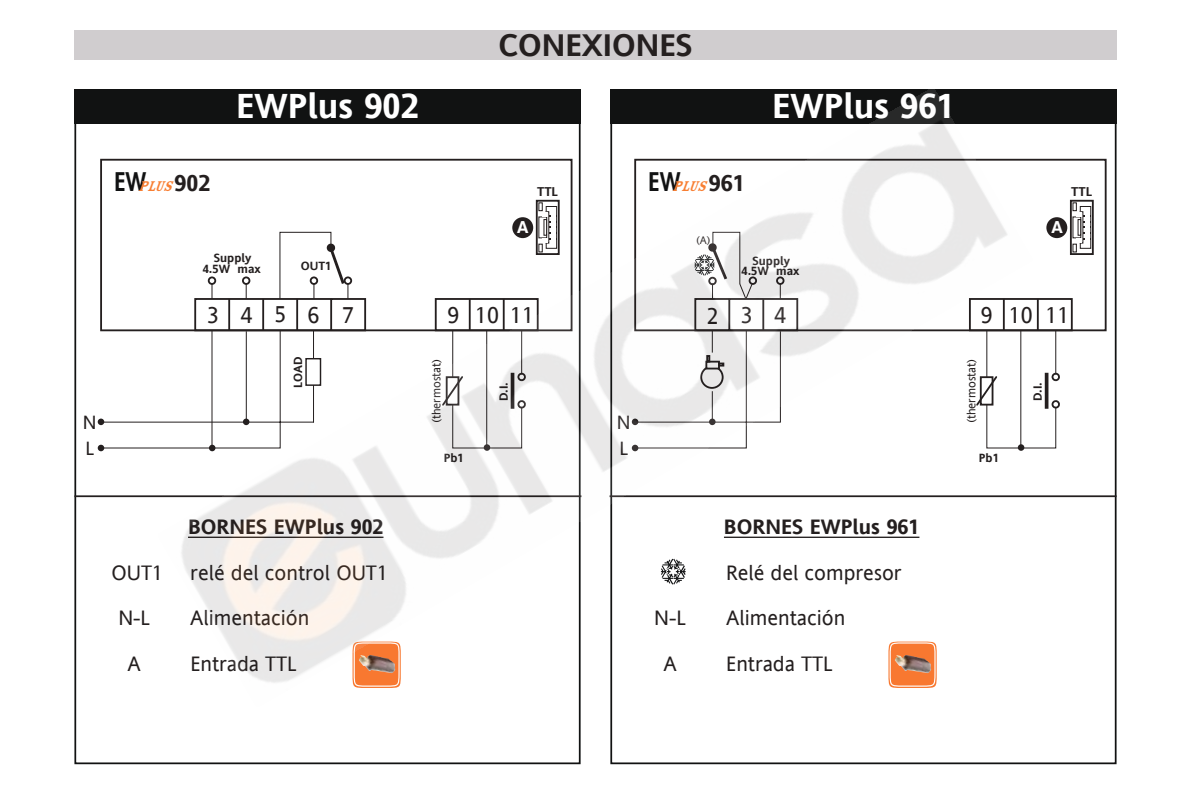
<style>
.page{position:relative;width:1191px;height:794px;background:#fff}
.page>*{position:absolute;margin:0;border:0;box-sizing:border-box;transform-origin:0 0}
.t1{font:700 35px "Invensys Andale";color:#fff}
.t2{font:700 31.5px "Invensys Andale";color:#241f1f}
.t3{font:23.1px "Invensys Andale";color:#241f1f}
.t4{font:21px "Invensys Andale";color:#241f1f}
.t5{font:700 21px "Invensys Andale";color:#241f1f}
.t6{font:19.25px/25.9px "Invensys Andale";color:#241f1f}
.t7{font:700 16.45px "Helvetica Cyr";color:#fff}
.t8{font:italic 15.4px "Rosewood Std Fill";color:#f87f33}
.t9{font:700 12.95px "Invensys Andale";color:#241f1f}
.t10{font:700 11.9px/10.2px "Invensys Andale";color:#241f1f;text-align:center}
.t11{font:11.9px "Invensys Andale";color:#241f1f}
.t12{font:11.2px "Invensys Andale";color:#241f1f}
.s1{font-family:"Invensys Andale";font-weight:700;font-style:normal;font-size:27.3px;color:#111213}
.s2{font-family:"Invensys Andale";font-weight:700;font-style:normal;font-size:23.1px;color:#241f1f}
</style>
<div class="page">
<div style="left:1070px;top:200px;width:23px;height:55px;border:2px solid #241f1f"></div>
<div style="left:1079px;top:206px;width:12px;height:43px;border:1px solid #241f1f"></div>
<svg style="left:1032px;top:202px;width:58px;height:247px"></svg>
<hr style="left:1085px;top:212px;width:4px;height:31px;background:#fff">
<div style="left:74px;top:30px;width:1042px;height:30px;background:#d0cdcf"></div>
<svg style="left:101px;top:231px;width:57px;height:218px"></svg>
<div style="left:98px;top:418px;width:6px;height:7px;background:#241f1f;border-radius:50%"></div>
<svg style="left:98px;top:445px;width:6px;height:6px"></svg>
<div style="left:610px;top:89px;width:506px;height:35px;background:#111212"></div>
<div style="left:74px;top:89px;width:506px;height:35px;background:#111212"></div>
<hr style="left:74px;top:495px;width:507px;height:2px;background:#241f1f">
<hr style="left:609px;top:495px;width:507px;height:2px;background:#241f1f">
<img style="left:158px;top:89px;width:874px;height:618px">
<h2 class="t2" style="left:498px;top:24px;width:196px">CONEXIONES</h2>
<h1 class="t1" style="left:236px;top:82px;width:184px">EWPlus 902</h1>
<h1 class="t1" style="left:772px;top:82px;width:184px">EWPlus 961</h1>
<p class="t6" style="left:83px;top:408px;width:15px">N<br>L</p>
<p class="t8" style="left:114px;top:178px;width:98px"><span class="s1">E W</span>PLUS<span class="s2">9 0 2</span></p>
<p class="t10" style="left:203px;top:253px;width:59px">Supply<br>4.5W max</p>
<p class="t10" style="left:301px;top:261px;width:32px">OUT1</p>
<p class="t9" style="left:537px;top:182px;width:22px">TTL</p>
<p class="t7" style="left:517px;top:218px;width:13px">A</p>
<p class="t3" style="left:207px;top:299px;width:47px">3 4</p>
<p class="t3" style="left:342px;top:299px;width:13px">7</p>
<p class="t3" style="left:274px;top:298px;width:13px">5</p>
<p class="t3" style="left:447px;top:299px;width:88px">9 10 11</p>
<p class="t3" style="left:307px;top:299px;width:13px">6</p>
<p class="t10" style="left:293px;top:387px;width:33px;rotate:-90deg">LOAD</p>
<p class="t11" style="left:428px;top:423px;width:66px;rotate:-90deg">(thermostat)</p>
<p class="t10" style="left:444px;top:452px;width:22px">Pb1</p>
<p class="t10" style="left:498px;top:401px;width:20px;rotate:-90deg">D.I.</p>
<p class="t6" style="left:617px;top:408px;width:15px">N<br>L</p>
<p class="t8" style="left:648px;top:178px;width:98px"><span class="s1">E W</span>PLUS<span class="s2">9 6 1</span></p>
<p class="t12" style="left:696px;top:233px;width:16px">(A)</p>
<p class="t10" style="left:741px;top:256px;width:59px">Supply<br>4.5W max</p>
<p class="t9" style="left:1071px;top:182px;width:22px">TTL</p>
<p class="t7" style="left:1051px;top:218px;width:13px">A</p>
<p class="t3" style="left:707px;top:299px;width:81px">234</p>
<p class="t3" style="left:981px;top:299px;width:90px">9 10 11</p>
<p class="t11" style="left:963px;top:423px;width:66px;rotate:-90deg">(thermostat)</p>
<p class="t10" style="left:978px;top:452px;width:22px">Pb1</p>
<p class="t10" style="left:1032px;top:401px;width:20px;rotate:-90deg">D.I.</p>
<p class="t5" style="left:188px;top:512px;width:197px">BORNES EWPlus 902</p>
<p class="t4" style="left:112px;top:558px;width:53px">OUT1</p>
<p class="t4" style="left:190px;top:558px;width:199px">relé del control OUT1</p>
<p class="t4" style="left:118px;top:603px;width:33px">N-L</p>
<p class="t4" style="left:190px;top:603px;width:121px">Alimentación</p>
<p class="t4" style="left:128px;top:649px;width:15px">A</p>
<p class="t4" style="left:190px;top:649px;width:108px">Entrada TTL</p>
<p class="t5" style="left:724px;top:512px;width:197px">BORNES EWPlus 961</p>
<p class="t4" style="left:726px;top:558px;width:177px">Relé del compresor</p>
<p class="t4" style="left:654px;top:603px;width:33px">N-L</p>
<p class="t4" style="left:726px;top:603px;width:121px">Alimentación</p>
<p class="t4" style="left:663px;top:649px;width:15px">A</p>
<p class="t4" style="left:726px;top:649px;width:108px">Entrada TTL</p>
</div>
